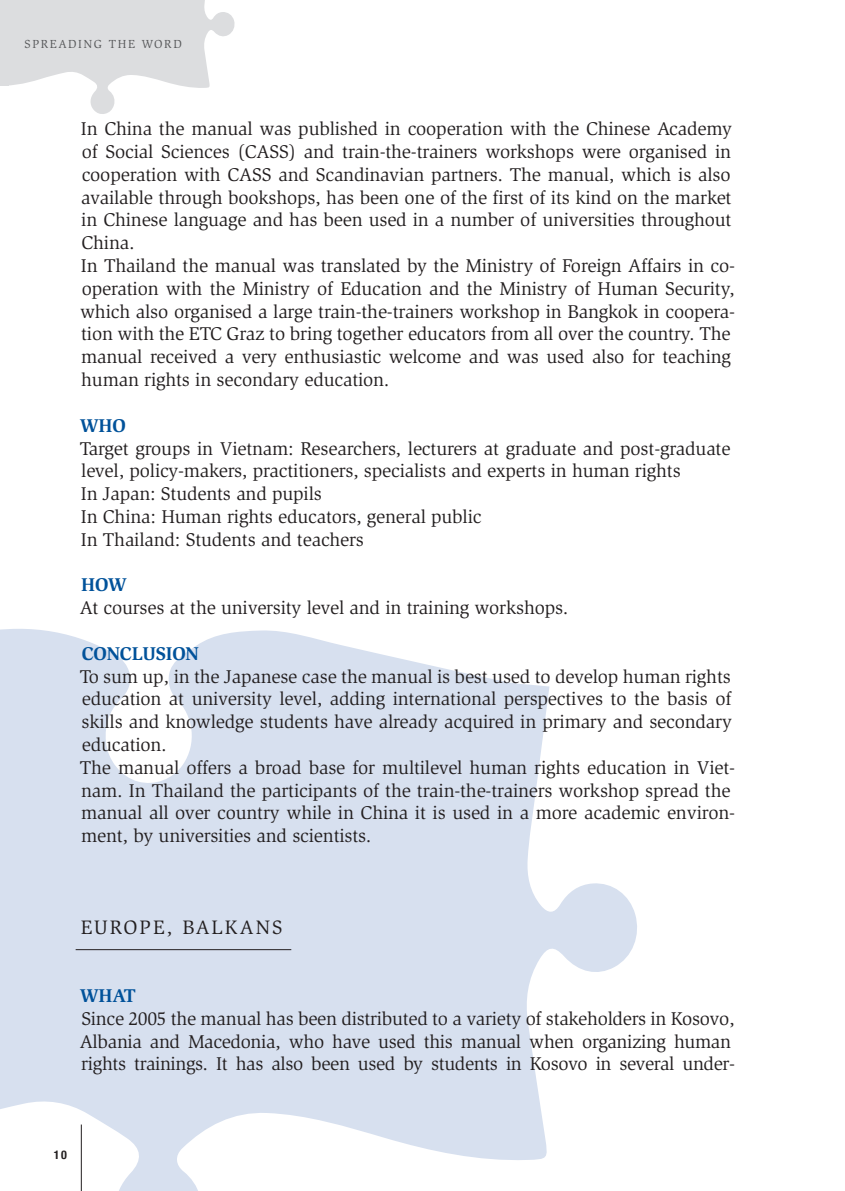
<style>
.page{position:relative;width:845px;height:1191px;background:#fff}
.page>*{position:absolute;margin:0;border:0;box-sizing:border-box;transform-origin:0 0}
.t1{font:20px "Slimbach";letter-spacing:.1em;color:#231f20}
.t2{font:19px/22.8px "Slimbach";letter-spacing:-.01em;color:#231f20}
.t3{font:700 19px "Slimbach";letter-spacing:-.01em;color:#01529a}
.t4{font:12px "Slimbach";letter-spacing:.13em;color:#57585a}
.t5{font:700 condensed 12px "Helvetica Neue";color:#231f20}
</style>
<div class="page">
<svg style="left:0;top:629px;width:637px;height:561px;fill:#d7e0ef"></svg>
<hr style="left:76px;top:949px;width:215px;height:1px;background:#231f20">
<svg style="left:0;top:0;width:235px;height:114px"></svg>
<p class="t4" style="left:25px;top:37px;width:159px">SPREADING THE WORD</p>
<p class="t2" style="left:80px;top:117px;width:656px">In China the manual was published in cooperation with the Chinese Academy of Social Sciences (CASS) and train-the-trainers workshops were organised in cooperation with CASS and Scandinavian partners. The manual, which is also available through bookshops, has been one of the first of its kind on the market in Chinese language and has been used in a number of universities throughout China.<br>In Thailand the manual was translated by the Ministry of Foreign Affairs in co&shy;operation with the Ministry of Education and the Ministry of Human Security, which also organised a large train-the-trainers workshop in Bangkok in coopera&shy;tion with the ETC Graz to bring together educators from all over the country. The manual received a very enthusiastic welcome and was used also for teaching human rights in secondary education.</p>
<p class="t3" style="left:79px;top:414px;width:48px">WHO</p>
<p class="t2" style="left:80px;top:437px;width:652px">Target groups in Vietnam: Researchers, lecturers at graduate and post-graduate level, policy-makers, practitioners, specialists and experts in human rights<br>In Japan: Students and pupils<br>In China: Human rights educators, general public<br>In Thailand: Students and teachers</p>
<p class="t3" style="left:81px;top:573px;width:47px">HOW</p>
<p class="t2" style="left:80px;top:596px;width:489px">At courses at the university level and in training workshops.</p>
<p class="t3" style="left:82px;top:642px;width:119px">CONCLUSION</p>
<p class="t2" style="left:80px;top:665px;width:656px">To sum up, in the Japanese case the manual is best used to develop human rights education at university level, adding international perspectives to the basis of skills and knowledge students have already acquired in primary and secondary education.<br>The manual offers a broad base for multilevel human rights education in Viet&shy;nam. In Thailand the participants of the train-the-trainers workshop spread the manual all over country while in China it is used in a more academic environ&shy;ment, by universities and scientists.</p>
<p class="t1" style="left:81px;top:915px;width:44px">Europe</p>
<p class="t1" style="left:166px;top:915px;width:88px">, Balkans</p>
<p class="t3" style="left:79px;top:984px;width:58px">WHAT</p>
<p class="t2" style="left:80px;top:1007px;width:656px">Since 2005 the manual has been distributed to a variety of stakeholders in Kosovo,<br>Albania and Macedonia, who have used this manual when organizing human rights trainings. It has also been used by students in Kosovo in several under-</p>
<p class="t5" style="left:54px;top:1144px;width:15px">10</p>
</div>
